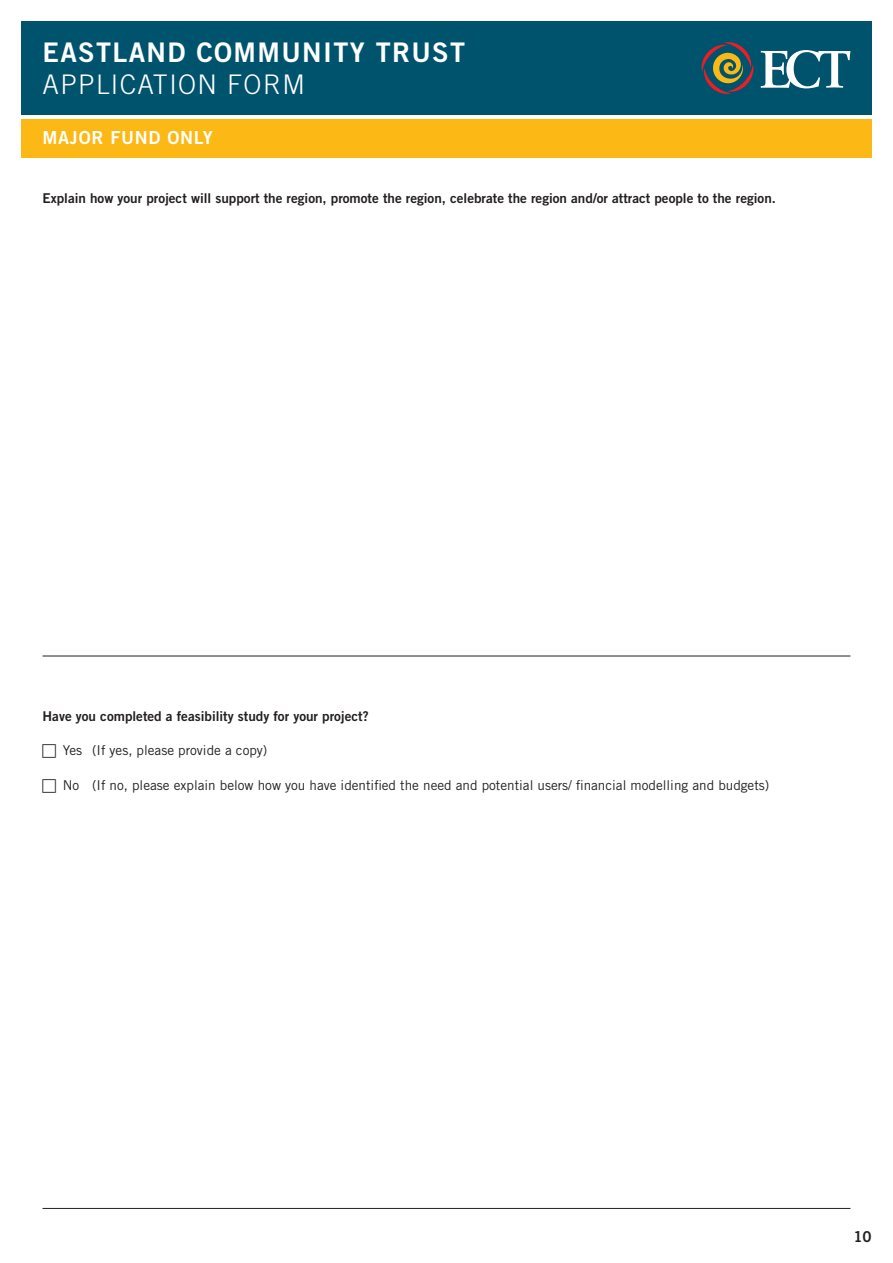
<style>
.page{position:relative;width:893px;height:1263px;background:#fff}
.page>*{position:absolute;margin:0;border:0;box-sizing:border-box;transform-origin:0 0}
.t1{font:27px "Trade Gothic Bold Two";letter-spacing:.05em;color:#fff}
.t2{font:300 27px "Trade Gothic";letter-spacing:.05em;color:#fff}
.t3{font:18px "Trade Gothic Bold Two";letter-spacing:.04em;color:#fff}
.t4{font:15px "Trade Gothic Bold Two";color:#231f20}
.Question_-_sub{font:13.5px "Trade Gothic Bold Two";color:#231f20}
.body_-_tick_box_with{font:13.5px "Trade Gothic";color:#231f20}
</style>
<div class="page">
<div style="left:21px;top:21px;width:851px;height:94px;background:#00536d"></div>
<svg style="left:761px;top:50px;width:89px;height:38px"></svg>
<svg style="left:701px;top:42px;width:53px;height:52px"></svg>
<hr style="left:43px;top:656px;width:807px;height:1px;background:#231f20">
<hr style="left:43px;top:1208px;width:807px;height:1px;background:#231f20">
<div style="left:21px;top:119px;width:851px;height:38px;background:#fcb814"></div>
<p class="t1" style="left:43px;top:36px;width:424px">EASTLAND COMMUNITY TRUST</p>
<p class="t2" style="left:43px;top:68px;width:264px">APPLICATION FORM</p>
<p class="t3" style="left:43px;top:126px;width:172px">MAJOR FUND ONLY</p>
<p class="Question_-_sub" style="left:43px;top:190px;width:735px">Explain how your project will support the region, promote the region, celebrate the region and/or attract people to the region.</p>
<p class="Question_-_sub" style="left:43px;top:708px;width:328px">Have you completed a feasibility study for your project?</p>
<p class="body_-_tick_box_with" style="left:63px;top:742px;width:206px">Yes (If yes, please provide a copy)</p>
<p class="body_-_tick_box_with" style="left:63px;top:777px;width:708px">No (If no, please explain below how you have identified the need and potential users/ financial modelling and budgets)</p>
<p class="t4" style="left:853px;top:1227px;width:20px">10</p>
</div>
